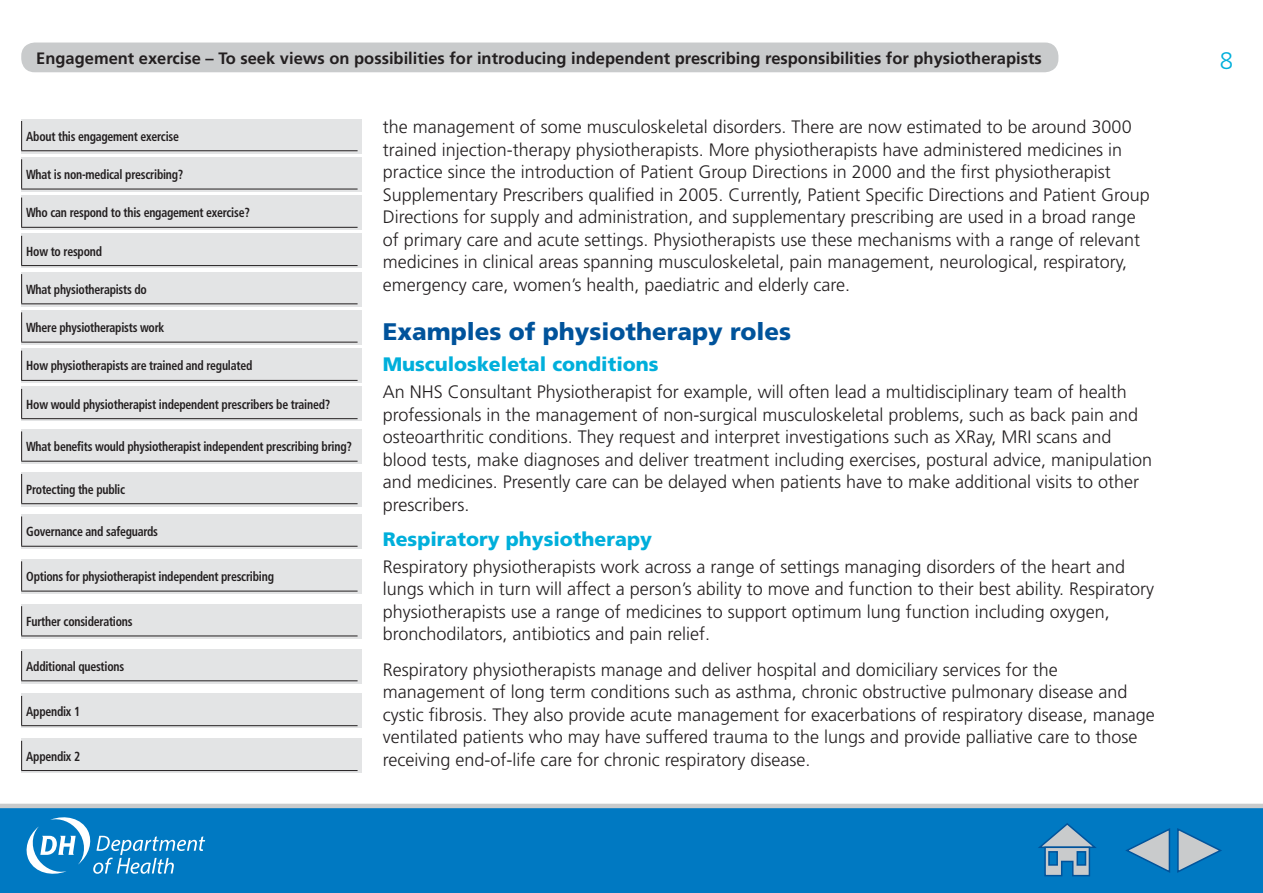
<style>
.page{position:relative;width:1263px;height:893px;background:#fff}
.page>*{position:absolute;margin:0;border:0;box-sizing:border-box;transform-origin:0 0}
.t1{font:900 24px "Frutiger";color:#00539b}
.t2{font:300 24px "Frutiger";color:#00afdb}
.t3{font:900 19.5px "Frutiger";color:#00afdb}
.t4{font:300 18px/22.5px "Frutiger";color:#231f20}
.t5{font:700 16.5px "Frutiger";color:#231f20}
.t6{font:700 condensed 13.2px "Frutiger";letter-spacing:-.02em;color:#231f20;scale:.9 1}
</style>
<div class="page">
<div style="left:0;top:804px;width:1263px;height:89px;background:#0079c2"></div>
<div style="left:21px;top:43px;width:1037px;height:29px;background:#c9cbcc;border-radius:13px"></div>
<div style="left:21px;top:119px;width:340px;height:34px;background:#e3e4e5"></div>
<svg style="left:21px;top:121px;width:1px;height:29px"></svg>
<hr style="left:21px;top:150px;width:337px;height:1px;background:#231f20">
<div style="left:21px;top:157px;width:340px;height:34px;background:#e3e4e5"></div>
<hr style="left:21px;top:159px;width:1px;height:30px;background:#231f20">
<hr style="left:21px;top:189px;width:337px;height:1px;background:#231f20">
<div style="left:21px;top:196px;width:340px;height:34px;background:#e3e4e5"></div>
<svg style="left:21px;top:198px;width:1px;height:29px"></svg>
<hr style="left:21px;top:227px;width:337px;height:1px;background:#231f20">
<div style="left:21px;top:234px;width:340px;height:34px;background:#e3e4e5"></div>
<svg style="left:21px;top:236px;width:1px;height:29px"></svg>
<hr style="left:21px;top:265px;width:337px;height:1px;background:#231f20">
<div style="left:21px;top:272px;width:340px;height:34px;background:#e3e4e5"></div>
<svg style="left:21px;top:274px;width:1px;height:29px"></svg>
<hr style="left:21px;top:303px;width:337px;height:1px;background:#231f20">
<div style="left:21px;top:310px;width:340px;height:34px;background:#e3e4e5"></div>
<hr style="left:21px;top:312px;width:1px;height:30px;background:#231f20">
<hr style="left:21px;top:342px;width:337px;height:1px;background:#231f20">
<div style="left:21px;top:349px;width:340px;height:34px;background:#e3e4e5"></div>
<svg style="left:21px;top:351px;width:1px;height:29px"></svg>
<hr style="left:21px;top:380px;width:337px;height:1px;background:#231f20">
<div style="left:21px;top:387px;width:340px;height:34px;background:#e3e4e5"></div>
<svg style="left:21px;top:389px;width:1px;height:29px"></svg>
<hr style="left:21px;top:418px;width:337px;height:1px;background:#231f20">
<div style="left:21px;top:429px;width:340px;height:34px;background:#e3e4e5"></div>
<hr style="left:21px;top:431px;width:1px;height:30px;background:#231f20">
<hr style="left:21px;top:461px;width:337px;height:1px;background:#231f20">
<div style="left:21px;top:472px;width:340px;height:34px;background:#e3e4e5"></div>
<svg style="left:21px;top:474px;width:1px;height:29px"></svg>
<hr style="left:21px;top:503px;width:337px;height:1px;background:#231f20">
<div style="left:21px;top:514px;width:340px;height:35px;background:#e3e4e5"></div>
<hr style="left:21px;top:516px;width:1px;height:30px;background:#231f20">
<hr style="left:21px;top:546px;width:337px;height:1px;background:#231f20">
<div style="left:21px;top:559px;width:340px;height:34px;background:#e3e4e5"></div>
<hr style="left:21px;top:561px;width:1px;height:30px;background:#231f20">
<hr style="left:21px;top:591px;width:337px;height:1px;background:#231f20">
<div style="left:21px;top:604px;width:340px;height:34px;background:#e3e4e5"></div>
<hr style="left:21px;top:606px;width:1px;height:30px;background:#231f20">
<hr style="left:21px;top:636px;width:337px;height:1px;background:#231f20">
<div style="left:21px;top:649px;width:340px;height:34px;background:#e3e4e5"></div>
<svg style="left:21px;top:651px;width:1px;height:29px"></svg>
<hr style="left:21px;top:680px;width:337px;height:1px;background:#231f20">
<div style="left:21px;top:694px;width:340px;height:34px;background:#e3e4e5"></div>
<svg style="left:21px;top:696px;width:1px;height:29px"></svg>
<hr style="left:21px;top:725px;width:337px;height:1px;background:#231f20">
<div style="left:21px;top:739px;width:340px;height:34px;background:#e3e4e5"></div>
<svg style="left:21px;top:741px;width:1px;height:29px"></svg>
<hr style="left:21px;top:770px;width:337px;height:1px;background:#231f20">
<svg style="left:27px;top:817px;width:178px;height:57px;background:#2f91cd"></svg>
<svg style="left:1125px;top:827px;width:97px;height:47px;background:#4692c1"></svg>
<svg style="left:1036px;top:822px;width:63px;height:55px;background:#4790bf"></svg>
<p class="t5" style="left:36px;top:49px;width:1007px">Engagement exercise – To seek views on possibilities for introducing independent prescribing responsibilities for physiotherapists</p>
<p class="t6" style="left:26px;top:128px;width:171px">About this engagement exercise</p>
<p class="t6" style="left:26px;top:167px;width:176px">What is non-medical prescribing?</p>
<p class="t6" style="left:26px;top:205px;width:250px">Who can respond to this engagement exercise?</p>
<p class="t6" style="left:26px;top:243px;width:86px">How to respond</p>
<p class="t6" style="left:26px;top:281px;width:136px">What physiotherapists do</p>
<p class="t6" style="left:26px;top:320px;width:155px">Where physiotherapists work</p>
<p class="t6" style="left:26px;top:358px;width:253px">How physiotherapists are trained and regulated</p>
<p class="t6" style="left:26px;top:396px;width:339px">How would physiotherapist independent prescribers be trained?</p>
<p class="t6" style="left:26px;top:439px;width:363px">What benefits would physiotherapist independent prescribing bring?</p>
<p class="t6" style="left:26px;top:481px;width:111px">Protecting the public</p>
<p class="t6" style="left:26px;top:524px;width:148px">Governance and safeguards</p>
<p class="t6" style="left:26px;top:569px;width:277px">Options for physiotherapist independent prescribing</p>
<p class="t6" style="left:26px;top:614px;width:120px">Further considerations</p>
<p class="t6" style="left:26px;top:658px;width:110px">Additional questions</p>
<p class="t6" style="left:26px;top:703px;width:61px">Appendix 1</p>
<p class="t6" style="left:26px;top:748px;width:61px">Appendix 2</p>
<p class="t4" style="left:383px;top:116px;width:769px">the management of some musculoskeletal disorders. There are now estimated to be around 3000 trained injection-therapy physiotherapists. More physiotherapists have administered medicines in practice since the introduction of Patient Group Directions in 2000 and the first physiotherapist Supplementary Prescribers qualified in 2005. Currently, Patient Specific Directions and Patient Group Directions for supply and administration, and supplementary prescribing are used in a broad range of primary care and acute settings. Physiotherapists use these mechanisms with a range of relevant medicines in clinical areas spanning musculoskeletal, pain management, neurological, respiratory, emergency care, women’s health, paediatric and elderly care.</p>
<h1 class="t1" style="left:383px;top:318px;width:410px">Examples of physiotherapy roles</h1>
<p class="t3" style="left:383px;top:353px;width:277px">Musculoskeletal conditions</p>
<p class="t4" style="left:383px;top:381px;width:771px">An NHS Consultant Physiotherapist for example, will often lead a multidisciplinary team of health professionals in the management of non-surgical musculoskeletal problems, such as back pain and osteoarthritic conditions. They request and interpret investigations such as XRay, MRI scans and blood tests, make diagnoses and deliver treatment including exercises, postural advice, manipulation and medicines. Presently care can be delayed when patients have to make additional visits to other prescribers.</p>
<p class="t3" style="left:383px;top:527px;width:271px">Respiratory physiotherapy</p>
<p class="t4" style="left:383px;top:555px;width:773px">Respiratory physiotherapists work across a range of settings managing disorders of the heart and lungs which in turn will affect a person’s ability to move and function to their best ability. Respiratory physiotherapists use a range of medicines to support optimum lung function including oxygen, bronchodilators, antibiotics and pain relief.</p>
<p class="t4" style="left:383px;top:658px;width:774px">Respiratory physiotherapists manage and deliver hospital and domiciliary services for the management of long term conditions such as asthma, chronic obstructive pulmonary disease and cystic fibrosis. They also provide acute management for exacerbations of respiratory disease, manage ventilated patients who may have suffered trauma to the lungs and provide palliative care to those receiving end-of-life care for chronic respiratory disease.</p>
<h1 class="t2" style="left:1220px;top:47px;width:15px">8</h1>
</div>
